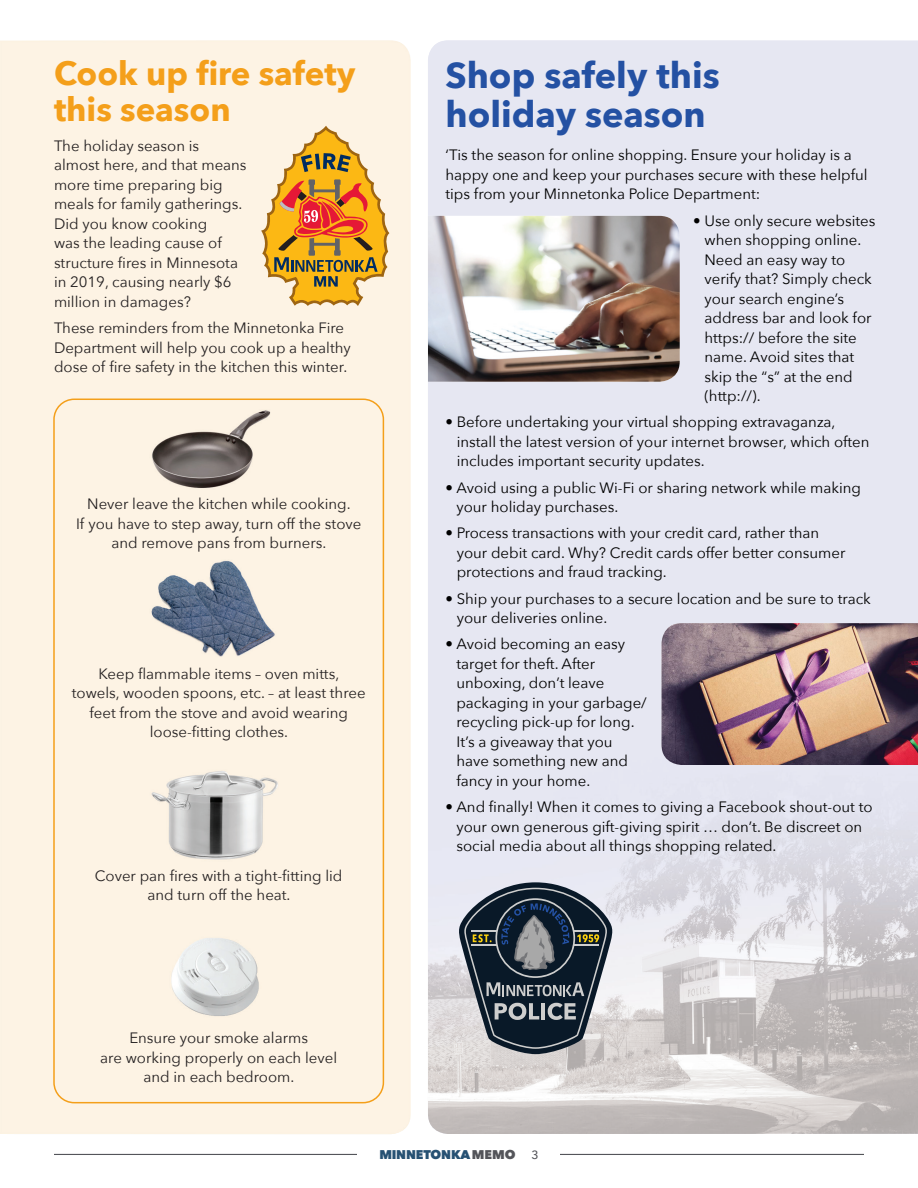
<style>
.page{position:relative;width:918px;height:1188px;background:#fff}
.page>*{position:absolute;margin:0;border:0;box-sizing:border-box;transform-origin:0 0}
.t1{font:700 36px/39px "Avenir Next";color:#2451a3}
.t2{font:700 33px/36px "Avenir Next";color:#f49f1a}
.t3{font:15px/19.5px "Avenir Next";color:#000}
.t4{font:15px/19.5px "Avenir Next";color:#231f20;text-align:center}
.t5{font:800 12.6px "Avenir Next";letter-spacing:-.01em;color:#265173}
.s1{color:#54555a}
.s2{font-weight:500;font-size:12px;color:#54555a}
</style>
<div class="page">
<hr style="left:54px;top:1154px;width:810px;height:1px;background:#54555a">
<div style="left:358px;top:1146px;width:202px;height:18px;background:#fff"></div>
<div style="left:1px;top:40px;width:410px;height:1094px;background:#fdf3e4"></div>
<img style="left:428px;top:40px;width:490px;height:1094px">
<svg style="left:0;top:40px;width:1px;height:1094px"></svg>
<img style="left:0;top:279px;width:1px;height:268px">
<img style="left:662px;top:623px;width:256px;height:142px">
<img style="left:428px;top:216px;width:252px;height:166px">
<svg style="left:261px;top:126px;width:128px;height:180px;background:#e0ad5f"></svg>
<div style="left:53px;top:399px;width:331px;height:704px;border:2px solid #f49f1a;border-radius:20px"></div>
<svg style="left:458px;top:882px;width:156px;height:172px;background:#5d666f"></svg>
<h2 class="t2" style="left:54px;top:55px;width:303px">Cook up fire safety this season</h2>
<p class="t4" style="left:54px;top:135px;width:194px;text-align:left">The holiday season is almost here, and that means more time preparing big meals for family gatherings.<br>Did you know cooking<br>was the leading cause of structure fires in Minnesota in 2019, causing nearly $6 million in damages?</p>
<p class="t4" style="left:54px;top:317px;width:298px;text-align:left">These reminders from the Minnetonka Fire<br>Department will help you cook up a healthy dose of fire safety in the kitchen this winter.</p>
<p class="t4" style="left:76px;top:494px;width:287px">Never leave the kitchen while cooking.<br>If you have to step away, turn off the stove and remove pans from burners.</p>
<p class="t4" style="left:72px;top:663px;width:295px">Keep flammable items – oven mitts,<br>towels, wooden spoons, etc. – at least three feet from the stove and avoid wearing loose-fitting clothes.</p>
<p class="t4" style="left:95px;top:865px;width:249px">Cover pan fires with a tight-fitting lid and turn off the heat.</p>
<h1 class="t1" style="left:445px;top:55px;width:276px">Shop safely this holiday season</h1>
<p class="t3" style="left:445px;top:145px;width:424px">‘Tis the season for online shopping. Ensure your holiday is a happy one and keep your purchases secure with these helpful tips from your Minnetonka Police Department:</p>
<p class="t3" style="left:704px;top:210px;width:173px;text-indent:-11px">• Use only secure websites when shopping online.<br>Need an easy way to verify that? Simply check your search engine’s address bar and look for https:// before the site name. Avoid sites that skip the “s” at the end (http://).</p>
<p class="t3" style="left:457px;top:412px;width:414px;text-indent:-11px">• Before undertaking your virtual shopping extravaganza, install the latest version of your internet browser, which often includes important security updates.</p>
<p class="t3" style="left:456px;top:477px;width:406px;text-indent:-11px">• Avoid using a public Wi-Fi or sharing network while making your holiday purchases.</p>
<p class="t3" style="left:457px;top:523px;width:390px;text-indent:-11px">• Process transactions with your credit card, rather than your debit card. Why? Credit cards offer better consumer protections and fraud tracking.</p>
<p class="t3" style="left:457px;top:588px;width:416px;text-indent:-11px">• Ship your purchases to a secure location and be sure to track your deliveries online.</p>
<p class="t3" style="left:456px;top:634px;width:192px;text-indent:-11px">• Avoid becoming an easy target for theft. After unboxing, don’t leave packaging in your garbage/ recycling pick-up for long.<br>It’s a giveaway that you have something new and fancy in your home.</p>
<p class="t3" style="left:456px;top:796px;width:418px;text-indent:-11px">• And finally! When it comes to giving a Facebook shout-out to your own generous gift-giving spirit … don’t. Be discreet on social media about all things shopping related.</p>
<p class="t4" style="left:100px;top:1028px;width:238px">Ensure your smoke alarms<br>are working properly on each level and in each bedroom.</p>
<p class="t5" style="left:379px;top:1147px;width:161px">MINNETONKA<span class="s1">MEMO</span> <span class="s2">3</span></p>
</div>
